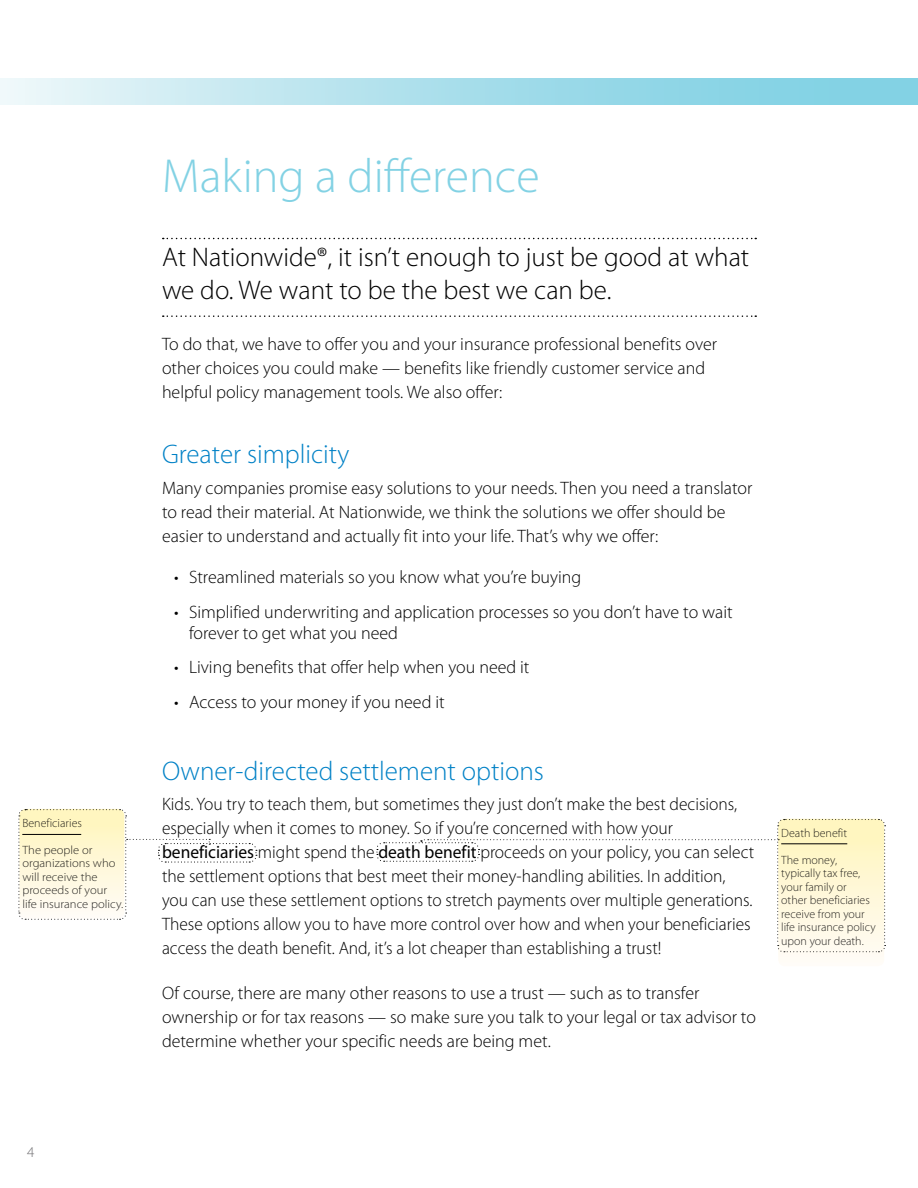
<style>
.page{position:relative;width:918px;height:1188px;background:#fff}
.page>*{position:absolute;margin:0;border:0;box-sizing:border-box;transform-origin:0 0}
.t1{font:300 48px "Myriad Pro";color:#83d2e4}
.t2{font:300 27px/33px "Myriad Pro";color:#000}
.t3{font:300 27px "Myriad Pro";color:#0081c6}
.t4{font:300 18px/24px "Myriad Pro";color:#000}
.t5{font:300 15px "Myriad Pro";color:#717073}
.t6{font:300 12px/13.5px "Myriad Pro";color:#000}
.t7{font:300 12px/13.5px "Myriad Pro";color:#000;scale:1.05 1}
.s1{font-weight:400}
</style>
<div class="page">
<div style="left:0;top:78px;width:918px;height:27px;background:linear-gradient(to right,#e7f4f8,#73cce1)"></div>
<svg style="left:163px;top:238px;width:593px;height:1px"></svg>
<svg style="left:163px;top:315px;width:593px;height:2px"></svg>
<svg style="left:18px;top:809px;width:239px;height:111px"></svg>
<div style="left:778px;top:819px;width:106px;height:147px;background:#fffcf5;border-radius:7px"></div>
<svg style="left:376px;top:818px;width:510px;height:135px"></svg>
<hr style="left:781px;top:844px;width:66px;height:1px;background:#000">
<p class="t6" style="left:22px;top:816px;width:61px">Beneficiaries</p>
<p class="t7" style="left:22px;top:843px;width:98px">The people or organizations who will receive the proceeds of your life insurance policy.</p>
<p class="t5" style="left:27px;top:1143px;width:9px">4</p>
<h1 class="t1" style="left:162px;top:150px;width:379px">Making a difference</h1>
<h2 class="t2" style="left:162px;top:241px;width:589px">At Nationwide®, it isn’t enough to just be good at what we do. We want to be the best we can be.</h2>
<p class="t4" style="left:162px;top:333px;width:557px">To do that, we have to offer you and your insurance professional benefits over other choices you could make — benefits like friendly customer service and helpful policy management tools. We also offer:</p>
<h2 class="t3" style="left:162px;top:440px;width:189px">Greater simplicity</h2>
<p class="t4" style="left:162px;top:476px;width:592px">Many companies promise easy solutions to your needs. Then you need a translator to read their material. At Nationwide, we think the solutions we offer should be easier to understand and actually fit into your life. That’s why we offer:</p>
<p class="t4" style="left:174px;top:566px;width:409px">• Streamlined materials so you know what you’re buying</p>
<p class="t4" style="left:189px;top:602px;width:545px;line-height:21px;text-indent:-15px">• Simplified underwriting and application processes so you don’t have to wait forever to get what you need</p>
<p class="t4" style="left:174px;top:656px;width:357px">• Living benefits that offer help when you need it</p>
<p class="t4" style="left:174px;top:690px;width:272px">• Access to your money if you need it</p>
<h2 class="t3" style="left:162px;top:756px;width:384px">Owner-directed settlement options</h2>
<p class="t4" style="left:162px;top:793px;width:594px">Kids. You try to teach them, but sometimes they just don’t make the best decisions, especially when it comes to money. So if you’re concerned with how your <span class="s1">beneficiaries</span> might spend the <span class="s1">death benefit</span> proceeds on your policy, you can select the settlement options that best meet their money-handling abilities. In addition, you can use these settlement options to stretch payments over multiple generations.<br>These options allow you to have more control over how and when your beneficiaries access the death benefit. And, it’s a lot cheaper than establishing a trust!</p>
<p class="t4" style="left:162px;top:981px;width:595px">Of course, there are many other reasons to use a trust — such as to transfer ownership or for tax reasons — so make sure you talk to your legal or tax advisor to determine whether your specific needs are being met.</p>
<p class="t6" style="left:781px;top:826px;width:67px">Death benefit</p>
<p class="t6" style="left:781px;top:853px;width:96px">The money, typically tax free, your family or<br>other beneficiaries receive from your life insurance policy upon your death.</p>
</div>
